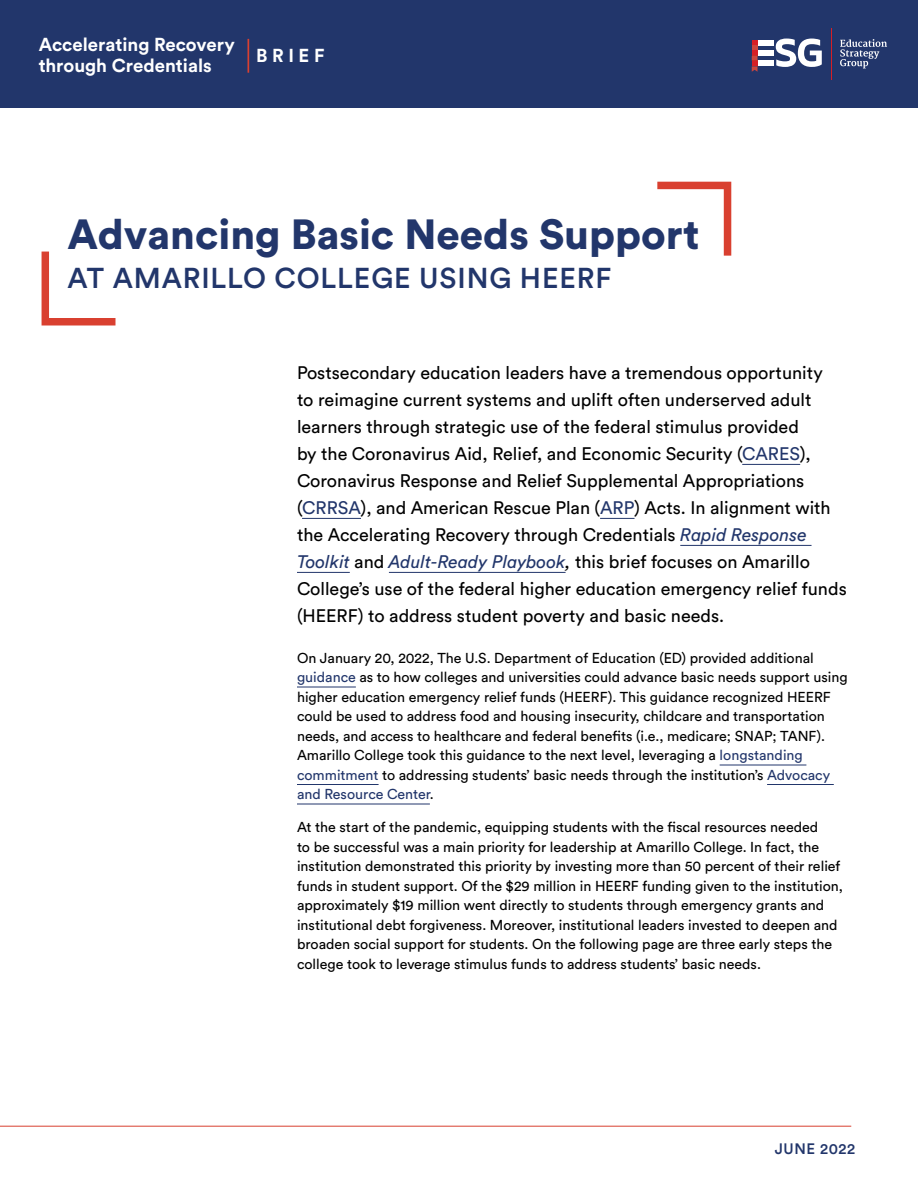
<style>
.page{position:relative;width:918px;height:1188px;background:#fff}
.page>*{position:absolute;margin:0;border:0;box-sizing:border-box;transform-origin:0 0}
.t1{font:900 41.7px "Circular Std";color:#22366b}
.t2{font:500 28.5px "Circular Std";letter-spacing:.03em;color:#22366b}
.t3{font:700 18.6px/21.5px "Circular Std";color:#fff}
.Intro{font:18px/27px "Circular Std";color:#000}
.t4{font:500 15px "Circular Std";letter-spacing:.04em;color:#22366b}
.Body{font:14.25px/19.5px "Circular Std";color:#000}
.s1{color:#22366b}
.s2{font-style:italic;color:#22366b}
.s3{font-style:italic}
</style>
<div class="page">
<hr style="left:0;top:1126px;width:851px;height:1px;background:#d94030">
<div style="left:0;top:0;width:918px;height:108px;background:#22366b"></div>
<svg style="left:657px;top:181px;width:75px;height:75px"></svg>
<svg style="left:41px;top:251px;width:75px;height:75px"></svg>
<hr style="left:831px;top:28px;width:1px;height:52px;background:#d61f26">
<div style="left:758px;top:61px;width:16px;height:5px;background:#fff"></div>
<div style="left:758px;top:50px;width:16px;height:6px;background:#fff"></div>
<div style="left:758px;top:40px;width:16px;height:6px;background:#fff"></div>
<svg style="left:752px;top:40px;width:6px;height:32px"></svg>
<svg style="left:776px;top:38px;width:111px;height:30px"></svg>
<hr style="left:248px;top:39px;width:1px;height:34px;background:#d94030">
<hr style="left:742px;top:464px;width:58px;height:1px;background:#22366b">
<hr style="left:302px;top:518px;width:59px;height:1px;background:#22366b">
<hr style="left:600px;top:518px;width:35px;height:1px;background:#22366b">
<hr style="left:680px;top:545px;width:132px;height:1px;background:#22366b">
<hr style="left:297px;top:572px;width:53px;height:1px;background:#22366b">
<hr style="left:389px;top:572px;width:177px;height:1px;background:#22366b">
<hr style="left:297px;top:687px;width:59px;height:1px;background:#22366b">
<hr style="left:720px;top:765px;width:86px;height:1px;background:#22366b">
<hr style="left:297px;top:784px;width:82px;height:1px;background:#22366b">
<hr style="left:767px;top:784px;width:67px;height:1px;background:#22366b">
<hr style="left:297px;top:804px;width:133px;height:1px;background:#22366b">
<p class="t3" style="left:39px;top:33px;width:197px">Accelerating Recovery through Credentials</p>
<p class="t3" style="left:256px;top:44px;width:70px">BRIEF</p>
<p class="t1" style="left:68px;top:206px;width:633px">Advancing Basic Needs Support</p>
<p class="t2" style="left:68px;top:260px;width:545px">AT AMARILLO COLLEGE USING HEERF</p>
<p class="Intro" style="left:297px;top:359px;width:551px">Postsecondary education leaders have a tremendous opportunity<br>to reimagine current systems and uplift often underserved adult learners through strategic use of the federal stimulus provided<br>by the Coronavirus Aid, Relief, and Economic Security (<span class="s1">CARES</span>), Coronavirus Response and Relief Supplemental Appropriations (<span class="s1">CRRSA</span>), and American Rescue Plan (<span class="s1">ARP</span>) Acts. In alignment with the Accelerating Recovery through Credentials <span class="s2">Rapid Response Toolkit</span> and <span class="s2">Adult-Ready Playbook</span><span class="s3">,</span> this brief focuses on Amarillo College’s use of the federal higher education emergency relief funds (HEERF) to address student poverty and basic needs.</p>
<p class="Body" style="left:297px;top:648px;width:552px">On January 20, 2022, The U.S. Department of Education (ED) provided additional <span class="s1">guidance</span> as to how colleges and universities could advance basic needs support using higher education emergency relief funds (HEERF). This guidance recognized HEERF could be used to address food and housing insecurity, childcare and transportation needs, and access to healthcare and federal benefits (i.e., medicare; SNAP; TANF).<br>Amarillo College took this guidance to the next level, leveraging a <span class="s1">longstanding commitment</span> to addressing students’ basic needs through the institution’s <span class="s1">Advocacy and Resource Center</span>.</p>
<p class="Body" style="left:297px;top:818px;width:548px">At the start of the pandemic, equipping students with the fiscal resources needed<br>to be successful was a main priority for leadership at Amarillo College. In fact, the institution demonstrated this priority by investing more than 50 percent of their relief funds in student support. Of the $29 million in HEERF funding given to the institution, approximately $19 million went directly to students through emergency grants and institutional debt forgiveness. Moreover, institutional leaders invested to deepen and broaden social support for students. On the following page are three early steps the college took to leverage stimulus funds to address students’ basic needs.</p>
<p class="t4" style="left:775px;top:1139px;width:82px">JUNE 2022</p>
</div>
